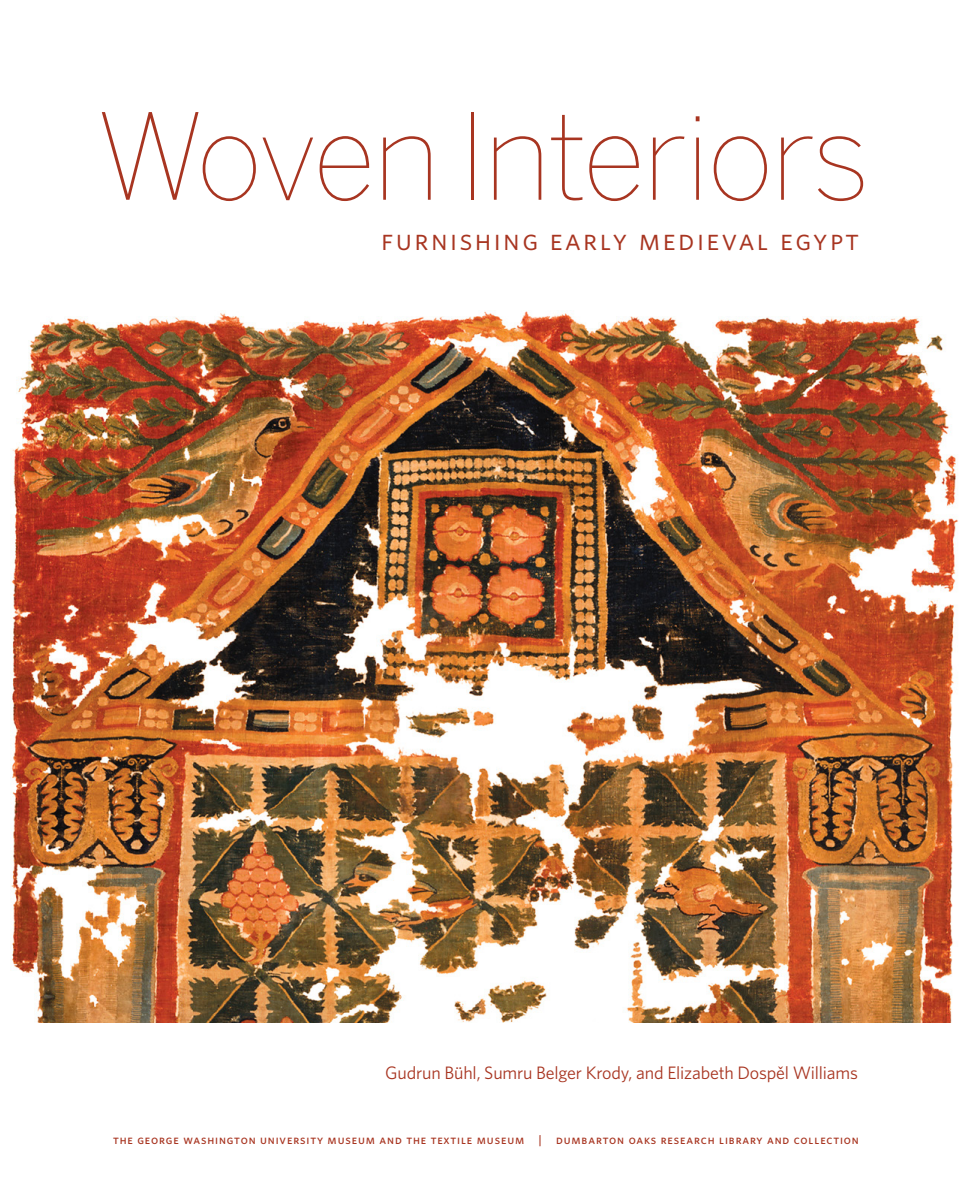
<style>
.page{position:relative;width:972px;height:1188px;background:#fff}
.page>*{position:absolute;margin:0;border:0;box-sizing:border-box;transform-origin:0 0}
.t1{font:100 118.5px "Benton Sans";letter-spacing:-.03em;color:#a83521}
.t2{font:30px "Whitney Book SC";letter-spacing:.08em;color:#a83521}
.t3{font:18px "Whitney";letter-spacing:-.01em;color:#a83521}
.t4{font:12.45px "Whitney Medium SC";letter-spacing:.07em;color:#a83521}
</style>
<div class="page">
<img style="left:10px;top:310px;width:948px;height:713px">
<h1 class="t1" style="left:96px;top:86px;width:776px">Woven Interiors</h1>
<h2 class="t2" style="left:381px;top:221px;width:479px">furnishing early medieval egypt</h2>
<h3 class="t3" style="left:385px;top:1061px;width:474px">Gudrun Bühl, Sumru Belger Krody, and Elizabeth Dospěl Williams</h3>
<p class="t4" style="left:113px;top:1132px;width:747px">the george washington university museum and the textile museum | dumbarton oaks research library and collection</p>
</div>
